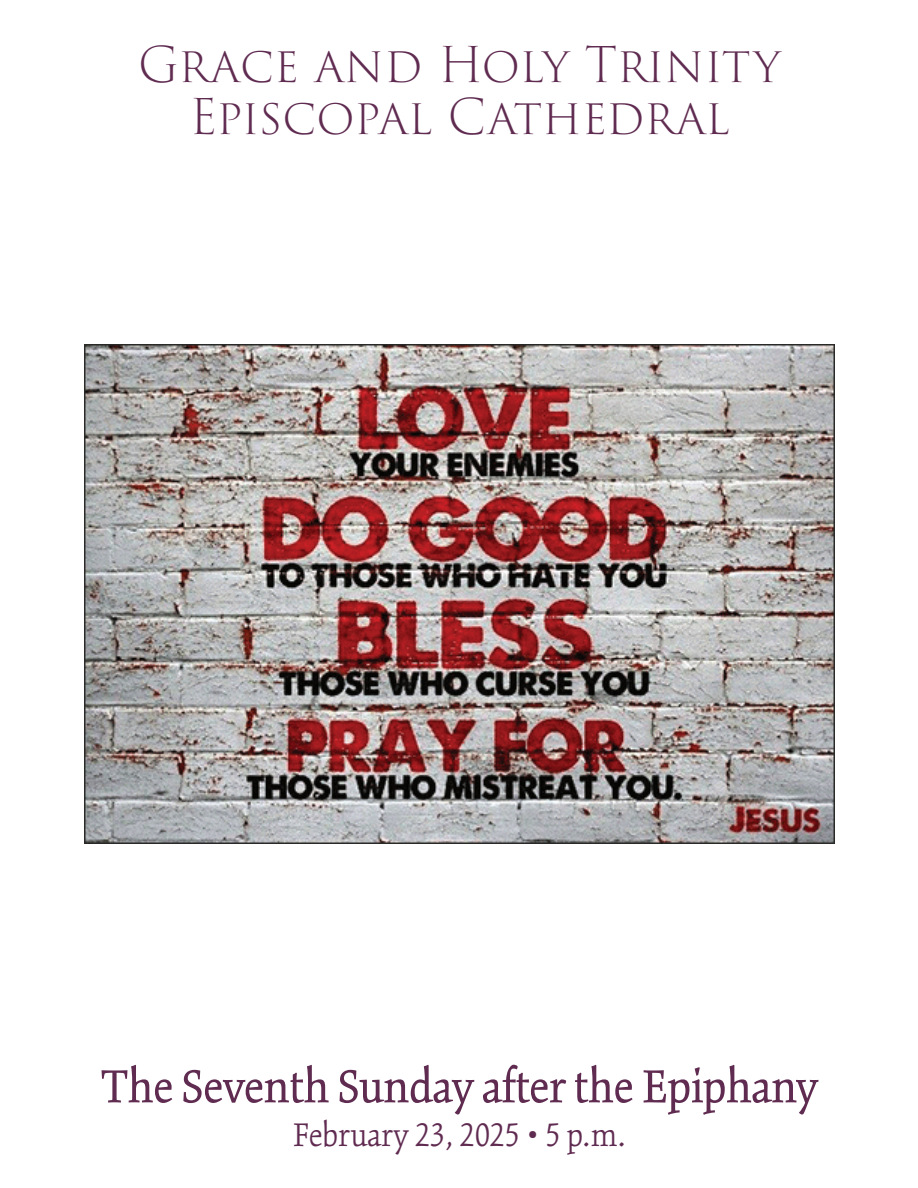
<style>
.page{position:relative;width:918px;height:1188px;background:#fff}
.page>*{position:absolute;margin:0;border:0;box-sizing:border-box;transform-origin:0 0}
.t1{font:51px "Kinesis Pro 3";letter-spacing:-.01em;color:#602b51}
.t2{font:300 48px/52.5px "Trajan Pro 3";letter-spacing:-.01em;color:#602b51;text-align:center}
.t3{font:300 36px "Kinesis Pro 3";color:#602b51}
</style>
<div class="page">
<img style="left:84px;top:344px;width:750px;height:500px">
<p class="t2" style="left:138px;top:41px;width:644px">Grace and Holy Trinity<br>Episcopal Cathedral</p>
<p class="t1" style="left:101px;top:1057px;width:717px">The Seventh Sunday after the Epiphany</p>
<p class="t3" style="left:293px;top:1114px;width:335px">February 23, 2025 • 5 p.m.</p>
</div>
